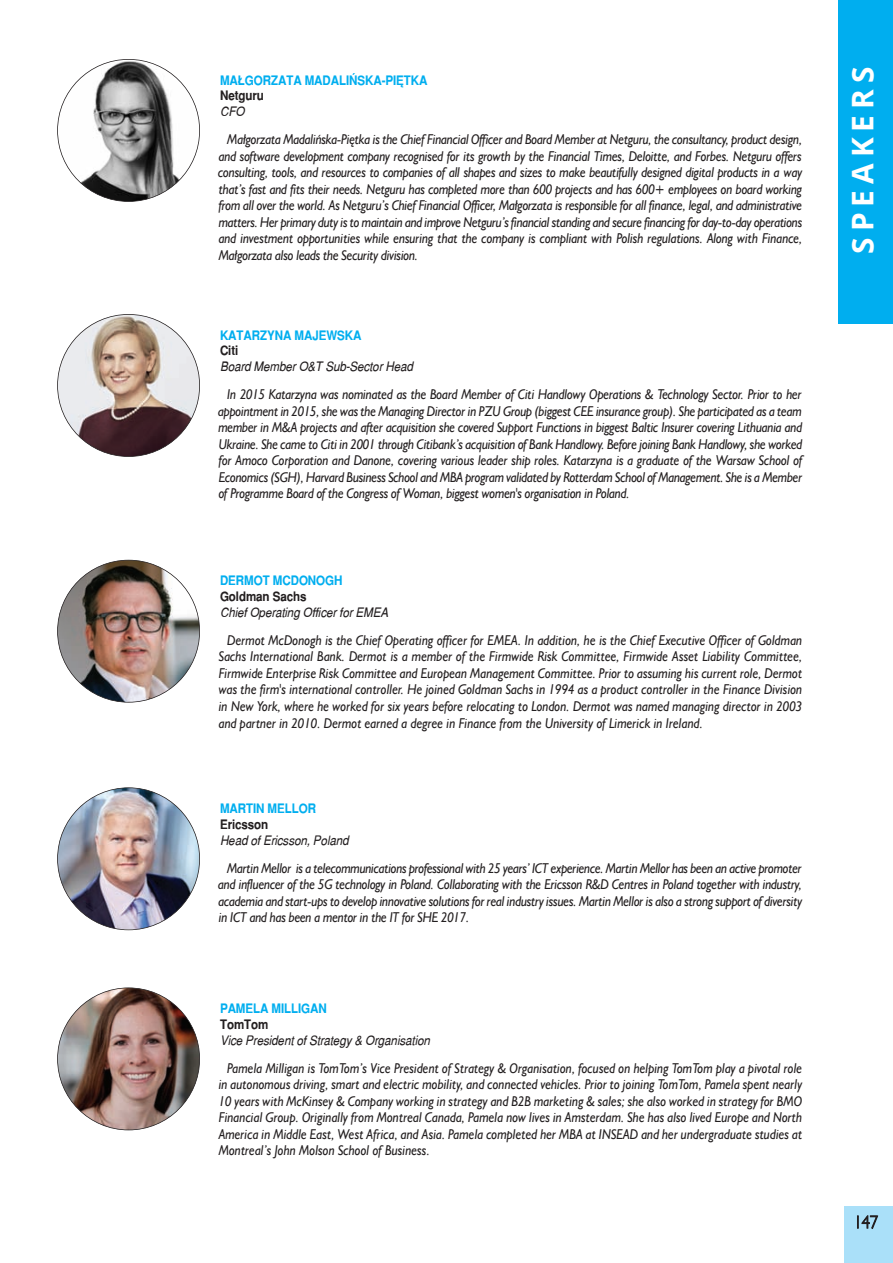
<style>
.page{position:relative;width:893px;height:1263px;background:#fff}
.page>*{position:absolute;margin:0;border:0;box-sizing:border-box;transform-origin:0 0}
.t1{font:700 29.85px "Open Sans";letter-spacing:.2em;color:#fff}
.t2{font:italic 14.25px/16.5px "Humanst 521 EU";letter-spacing:-.02em;color:#231f20;text-align:justify;scale:.9 1}
.t3{font:italic 13.05px "Switzerlandpl";letter-spacing:-.01em;color:#231f20;scale:.9 1}
.t4{font:700 13.05px "Switzerlandpl";letter-spacing:-.01em;color:#00aeef;scale:.9 1}
.t5{font:700 13.05px "Switzerlandpl";letter-spacing:-.01em;color:#231f20;scale:.9 1}
</style>
<div class="page">
<div style="left:838px;top:0;width:55px;height:324px;background:#00aeef"></div>
<div style="left:845px;top:1206px;width:48px;height:57px;background:#aae0f9"></div>
<svg style="left:857px;top:1215px;width:21px;height:14px"></svg>
<img style="left:58px;top:560px;width:141px;height:142px;border-radius:70px">
<img style="left:58px;top:59px;width:142px;height:142px;border-radius:71px">
<img style="left:58px;top:314px;width:142px;height:142px;border-radius:71px">
<img style="left:58px;top:789px;width:142px;height:140px">
<img style="left:58px;top:988px;width:142px;height:142px;border-radius:71px">
<p class="t4" style="left:220px;top:75px;width:232px">MAŁGORZATA MADALIŃSKA-PIĘTKA</p>
<p class="t5" style="left:220px;top:91px;width:50px">NETGURU</p>
<p class="t3" style="left:220px;top:107px;width:29px">CFO</p>
<p class="t2" style="left:218px;top:131px;width:651px;text-indent:9px">Małgorzata Madalińska-Piętka is the Chief Financial Officer and Board Member at Netguru, the consultancy, product design, and software development company recognised for its growth by the Financial Times, Deloitte, and Forbes. Netguru offers consulting, tools, and resources to companies of all shapes and sizes to make beautifully designed digital products in a way that’s fast and fits their needs. Netguru has completed more than 600 projects and has 600+ employees on board working from all over the world. As Netguru’s Chief Financial Officer, Małgorzata is responsible for all finance, legal, and administrative matters. Her primary duty is to maintain and improve Netguru’s financial standing and secure financing for day-to-day operations and investment opportunities while ensuring that the company is compliant with Polish regulations. Along with Finance, Małgorzata also leads the Security division.</p>
<p class="t4" style="left:220px;top:330px;width:159px">KATARZYNA MAJEWSKA</p>
<p class="t5" style="left:220px;top:346px;width:22px">CITI</p>
<p class="t3" style="left:220px;top:362px;width:216px">Board Member O&amp;T Sub-Sector Head</p>
<p class="t2" style="left:218px;top:386px;width:651px;text-indent:9px">In 2015 Katarzyna was nominated as the Board Member of Citi Handlowy Operations &amp; Technology Sector. Prior to her appointment in 2015, she was the Managing Director in PZU Group (biggest CEE insurance group). She participated as a team member in M&amp;A projects and after acquisition she covered Support Functions in biggest Baltic Insurer covering Lithuania and Ukraine. She came to Citi in 2001 through Citibank’s acquisition of Bank Handlowy. Before joining Bank Handlowy, she worked for Amoco Corporation and Danone, covering various leader ship roles. Katarzyna is a graduate of the Warsaw School of Economics (SGH), Harvard Business School and MBA program validated by Rotterdam School of Management. She is a Member of Programme Board of the Congress of Woman, biggest women's organisation in Poland.</p>
<p class="t4" style="left:220px;top:575px;width:138px">DERMOT MCDONOGH</p>
<p class="t5" style="left:220px;top:591px;width:98px">GOLDMAN SACHS</p>
<p class="t3" style="left:220px;top:607px;width:188px">Chief Operating Officer for EMEA</p>
<p class="t2" style="left:219px;top:632px;width:650px;text-indent:9px">Dermot McDonogh is the Chief Operating officer for EMEA. In addition, he is the Chief Executive Officer of Goldman Sachs International Bank. Dermot is a member of the Firmwide Risk Committee, Firmwide Asset Liability Committee, Firmwide Enterprise Risk Committee and European Management Committee. Prior to assuming his current role, Dermot was the firm's international controller. He joined Goldman Sachs in 1994 as a product controller in the Finance Division in New York, where he worked for six years before relocating to London. Dermot was named managing director in 2003 and partner in 2010. Dermot earned a degree in Finance from the University of Limerick in Ireland.</p>
<p class="t4" style="left:220px;top:803px;width:108px">MARTIN MELLOR</p>
<p class="t5" style="left:220px;top:819px;width:55px">ERICSSON</p>
<p class="t3" style="left:220px;top:835px;width:144px">Head of Ericsson, Poland</p>
<p class="t2" style="left:218px;top:859px;width:651px;text-indent:9px">Martin Mellor is a telecommunications professional with 25 years’ ICT experience. Martin Mellor has been an active promoter and influencer of the 5G technology in Poland. Collaborating with the Ericsson R&amp;D Centres in Poland together with industry, academia and start-ups to develop innovative solutions for real industry issues. Martin Mellor is also a strong support of diversity in ICT and has been a mentor in the IT for SHE 2017.</p>
<p class="t4" style="left:220px;top:1003px;width:120px">PAMELA MILLIGAN</p>
<p class="t5" style="left:220px;top:1019px;width:55px">TOMTOM</p>
<p class="t3" style="left:220px;top:1035px;width:235px">Vice President of Strategy &amp; Organisation</p>
<p class="t2" style="left:219px;top:1059px;width:650px;text-indent:9px">Pamela Milligan is TomTom’s Vice President of Strategy &amp; Organisation, focused on helping TomTom play a pivotal role in autonomous driving, smart and electric mobility, and connected vehicles. Prior to joining TomTom, Pamela spent nearly 10 years with McKinsey &amp; Company working in strategy and B2B marketing &amp; sales; she also worked in strategy for BMO Financial Group. Originally from Montreal Canada, Pamela now lives in Amsterdam. She has also lived Europe and North America in Middle East, West Africa, and Asia. Pamela completed her MBA at INSEAD and her undergraduate studies at Montreal’s John Molson School of Business.</p>
<h1 class="t1" style="left:841px;top:254px;width:188px;rotate:-90deg">speakers</h1>
</div>
